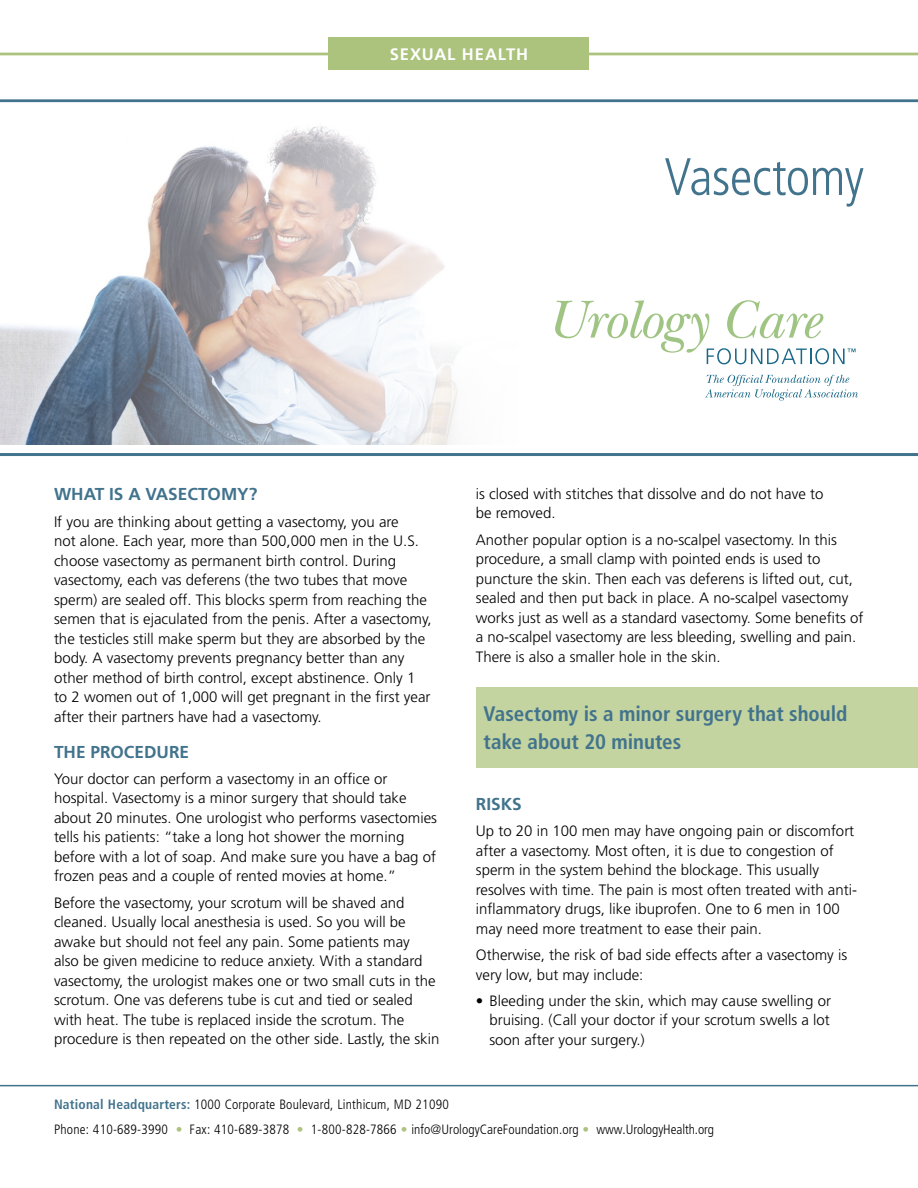
<style>
.page{position:relative;width:918px;height:1188px;background:#fff}
.page>*{position:absolute;margin:0;border:0;box-sizing:border-box;transform-origin:0 0}
.t1{font:300 condensed 52.65px "Frutiger";letter-spacing:-.015em;color:#42738d}
.t2{font:700 condensed 21px/28.5px "Frutiger";color:#42738d}
.t3{font:700 17.25px "Frutiger";color:#42738d}
.t4{font:700 16.65px "Frutiger";letter-spacing:.055em;color:#fff}
.t5{font:300 15px/19.5px "Frutiger";color:#000}
.t6{font:300 condensed 13.5px/25.5px "Frutiger";letter-spacing:.015em;color:#000}
.s1{font-weight:700;color:#42738d}
.s2{color:#acc37e}
</style>
<div class="page">
<hr style="left:0;top:99px;width:918px;height:3px;background:#42738d">
<hr style="left:0;top:453px;width:918px;height:3px;background:#42738d">
<hr style="left:0;top:53px;width:918px;height:2px;background:#acc37e">
<div style="left:329px;top:38px;width:260px;height:32px;background:#acc37e"></div>
<hr style="left:0;top:1085px;width:918px;height:1px;background:#42738d">
<svg style="left:705px;top:375px;width:153px;height:26px"></svg>
<svg style="left:555px;top:300px;width:301px;height:64px"></svg>
<img style="left:0;top:126px;width:457px;height:318px">
<div style="left:477px;top:687px;width:441px;height:81px;background:#c4d4a0"></div>
<p class="t4" style="left:390px;top:44px;width:140px">SEXUAL HEALTH</p>
<h1 class="t1" style="left:664px;top:147px;width:201px">Vasectomy</h1>
<p class="t3" style="left:54px;top:484px;width:205px">WHAT IS A VASECTOMY?</p>
<p class="t5" style="left:54px;top:512px;width:379px">If you are thinking about getting a vasectomy, you are<br>not alone. Each year, more than 500,000 men in the U.S. choose vasectomy as permanent birth control. During vasectomy, each vas deferens (the two tubes that move sperm) are sealed off. This blocks sperm from reaching the semen that is ejaculated from the penis. After a vasectomy, the testicles still make sperm but they are absorbed by the body. A vasectomy prevents pregnancy better than any other method of birth control, except abstinence. Only 1 to 2 women out of 1,000 will get pregnant in the first year after their partners have had a vasectomy.</p>
<p class="t3" style="left:54px;top:742px;width:137px">THE PROCEDURE</p>
<p class="t5" style="left:54px;top:769px;width:385px">Your doctor can perform a vasectomy in an office or hospital. Vasectomy is a minor surgery that should take about 20 minutes. One urologist who performs vasectomies tells his patients: “take a long hot shower the morning before with a lot of soap. And make sure you have a bag of frozen peas and a couple of rented movies at home.”</p>
<p class="t5" style="left:54px;top:893px;width:387px">Before the vasectomy, your scrotum will be shaved and cleaned. Usually local anesthesia is used. So you will be awake but should not feel any pain. Some patients may<br>also be given medicine to reduce anxiety. With a standard vasectomy, the urologist makes one or two small cuts in the scrotum. One vas deferens tube is cut and tied or sealed with heat. The tube is replaced inside the scrotum. The procedure is then repeated on the other side. Lastly, the skin</p>
<p class="t5" style="left:476px;top:484px;width:349px">is closed with stitches that dissolve and do not have to be removed.</p>
<p class="t5" style="left:476px;top:530px;width:389px">Another popular option is a no-scalpel vasectomy. In this procedure, a small clamp with pointed ends is used to puncture the skin. Then each vas deferens is lifted out, cut, sealed and then put back in place. A no-scalpel vasectomy works just as well as a standard vasectomy. Some benefits of a no-scalpel vasectomy are less bleeding, swelling and pain.<br>There is also a smaller hole in the skin.</p>
<h2 class="t2" style="left:484px;top:699px;width:365px">Vasectomy is a minor surgery that should take about 20 minutes</h2>
<p class="t3" style="left:476px;top:794px;width:48px">RISKS</p>
<p class="t5" style="left:476px;top:822px;width:383px">Up to 20 in 100 men may have ongoing pain or discomfort after a vasectomy. Most often, it is due to congestion of sperm in the system behind the blockage. This usually resolves with time. The pain is most often treated with anti&shy;inflammatory drugs, like ibuprofen. One to 6 men in 100 may need more treatment to ease their pain.</p>
<p class="t5" style="left:476px;top:945px;width:373px">Otherwise, the risk of bad side effects after a vasectomy is very low, but may include:</p>
<p class="t5" style="left:489px;top:991px;width:343px;text-align:justify;text-indent:-14px">• Bleeding under the skin, which may cause swelling or bruising. (Call your doctor if your scrotum swells a lot soon after your surgery.)</p>
<p class="t6" style="left:54px;top:1091px;width:662px"><span class="s1">National Headquarters:</span> 1000 Corporate Boulevard, Linthicum, MD 21090<br>Phone: 410-689-3990 <span class="s2">•</span> Fax: 410-689-3878 <span class="s2">•</span> 1-800-828-7866 <span class="s2">•</span> info@UrologyCareFoundation.org <span class="s2">•</span> www.UrologyHealth.org</p>
</div>
